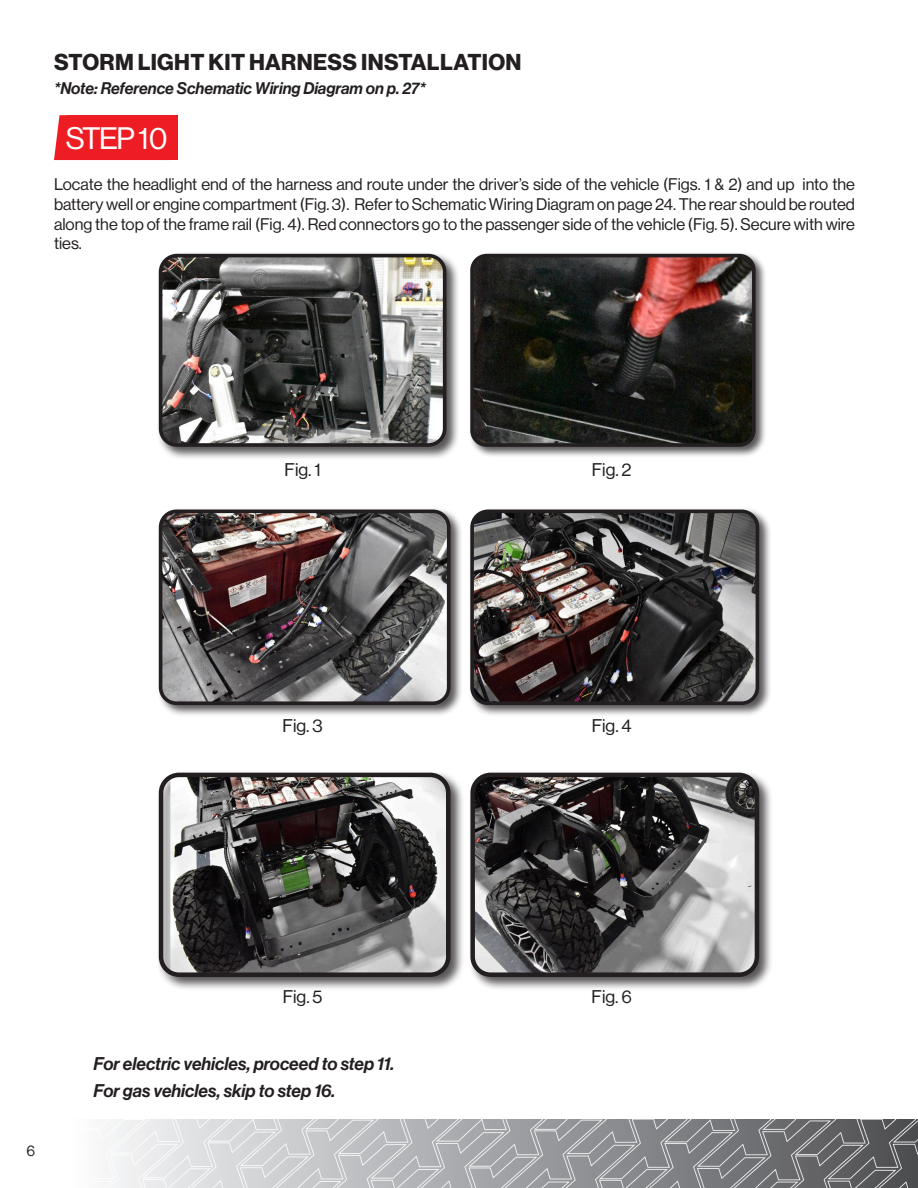
<style>
.page{position:relative;width:918px;height:1188px;background:#fff}
.page>*{position:absolute;margin:0;border:0;box-sizing:border-box;transform-origin:0 0}
.t1{font:30.45px "N Haas Grotesk DS Pro 55 Rg";letter-spacing:-.05em;color:#fff}
.t2{font:22.5px "N Haas Grotesk DS Pro 75 Bd";letter-spacing:.015em;color:#231f20}
.t3{font:18px "N Haas Grotesk DS Pro 66 Md It";color:#231f20}
.t4{font:18px "N Haas Grotesk DS Pro 55 Rg";color:#231f20}
.t5{font:16.5px/19.8px "N Haas Grotesk DS Pro 55 Rg";color:#231f20;text-align:justify}
.t6{font:16.5px "N Haas Grotesk DS Pro 66 Md It";color:#231f20}
.t7{font:15px "N Haas Grotesk DS Pro 55 Rg";color:#231f20}
</style>
<div class="page">
<img style="left:110px;top:1120px;width:808px;height:68px">
<svg style="left:54px;top:115px;width:13px;height:45px"></svg>
<div style="left:67px;top:115px;width:110px;height:45px;background:#ee1d23"></div>
<div style="left:157px;top:252px;width:303px;height:208px;background:#231f20;opacity:.75"></div>
<img style="left:161px;top:256px;width:284px;height:189px">
<div style="left:159px;top:254px;width:287px;height:193px;border:4px solid #231f20;border-radius:16px"></div>
<div style="left:468px;top:508px;width:303px;height:209px;background:#231f20;opacity:.75"></div>
<img style="left:472px;top:511px;width:285px;height:192px">
<div style="left:470px;top:510px;width:289px;height:195px;border:4px solid #231f20;border-radius:16px"></div>
<div style="left:157px;top:508px;width:306px;height:209px;background:#231f20;opacity:.75"></div>
<img style="left:161px;top:511px;width:288px;height:192px">
<div style="left:159px;top:510px;width:292px;height:195px;border:4px solid #231f20;border-radius:16px"></div>
<div style="left:469px;top:252px;width:298px;height:206px;background:#231f20;opacity:.75"></div>
<img style="left:472px;top:256px;width:282px;height:189px">
<div style="left:470px;top:254px;width:286px;height:193px;border:4px solid #231f20;border-radius:14px"></div>
<div style="left:157px;top:770px;width:308px;height:221px;background:#231f20;opacity:.75"></div>
<img style="left:170px;top:775px;width:278px;height:200px">
<div style="left:159px;top:773px;width:292px;height:204px;border:4px solid #231f20;border-radius:18px"></div>
<div style="left:468px;top:770px;width:305px;height:221px;background:#231f20;opacity:.75"></div>
<img style="left:473px;top:775px;width:284px;height:200px">
<div style="left:470px;top:773px;width:289px;height:204px;border:4px solid #231f20;border-radius:18px"></div>
<p class="t2" style="left:54px;top:49px;width:469px">STORM LIGHT KIT HARNESS INSTALLATION</p>
<p class="t6" style="left:54px;top:79px;width:373px">*Note: Reference Schematic Wiring Diagram on p. 27*</p>
<p class="t1" style="left:66px;top:122px;width:103px">STEP 10</p>
<p class="t5" style="left:54px;top:174px;width:803px">Locate the headlight end of the harness and route under the driver’s side of the vehicle (Figs. 1 &amp; 2) and up into the battery well or engine compartment (Fig. 3). Refer to Schematic Wiring Diagram on page 24. The rear should be routed along the top of the frame rail (Fig. 4). Red connectors go to the passenger side of the vehicle (Fig. 5). Secure with wire ties.</p>
<p class="t4" style="left:285px;top:460px;width:38px">Fig. 1</p>
<p class="t4" style="left:283px;top:715px;width:42px">Fig. 3</p>
<p class="t4" style="left:592px;top:460px;width:41px">Fig. 2</p>
<p class="t4" style="left:592px;top:715px;width:41px">Fig. 4</p>
<p class="t7" style="left:26px;top:1143px;width:10px">6</p>
<p class="t4" style="left:283px;top:986px;width:41px">Fig. 5</p>
<p class="t3" style="left:94px;top:1053px;width:302px">For electric vehicles, proceed to step 11.</p>
<p class="t3" style="left:94px;top:1080px;width:243px">For gas vehicles, skip to step 16.</p>
<p class="t4" style="left:592px;top:986px;width:42px">Fig. 6</p>
</div>
